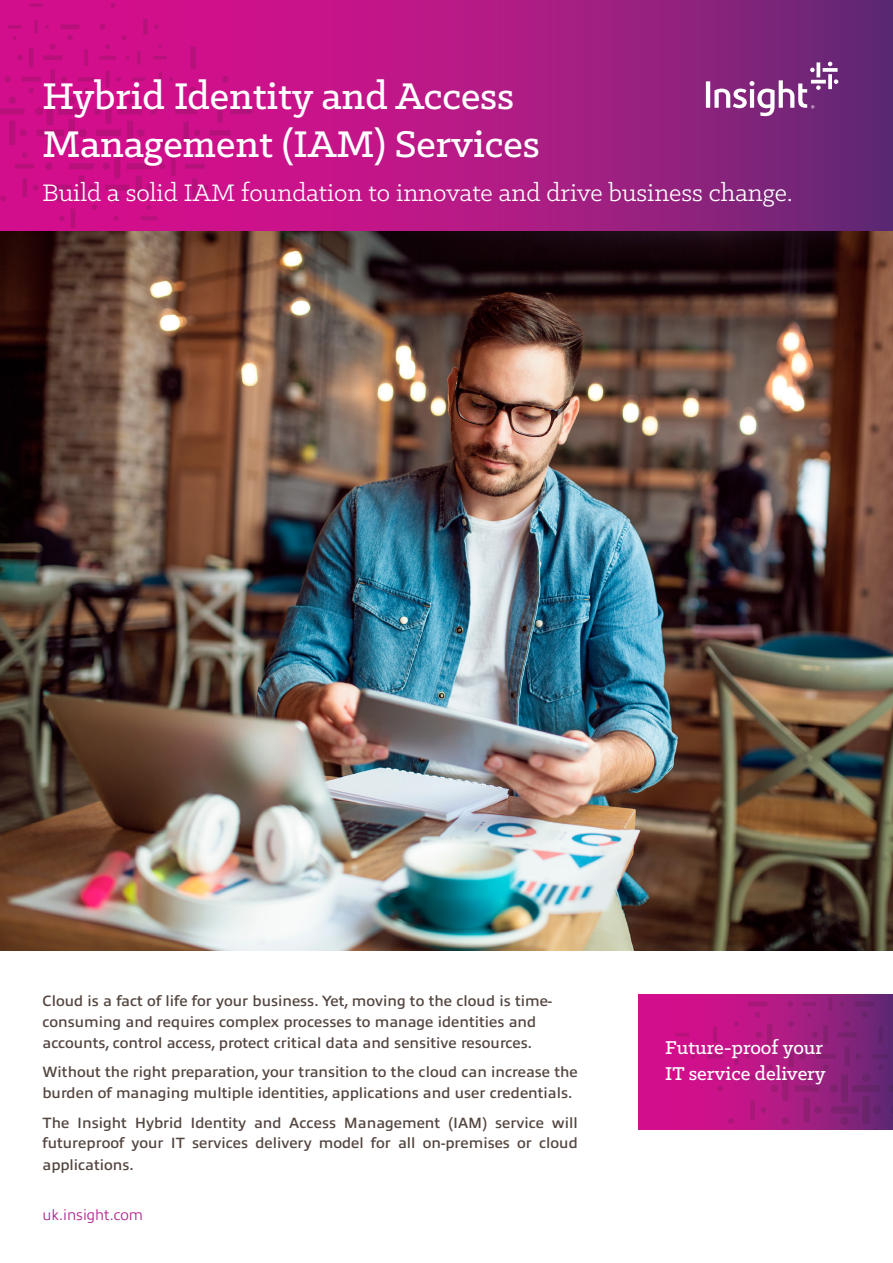
<style>
.page{position:relative;width:893px;height:1263px;background:#fff}
.page>*{position:absolute;margin:0;border:0;box-sizing:border-box;transform-origin:0 0}
.t1{font:500 42px "Klinic Slab";color:#fff}
.t2{font:27px "Klinic Slab";color:#fff}
.quote_white_out{font:500 21px/25.2px "Klinic Slab";color:#fff}
.Intro_copy{font:600 15px/21px "Allumi Pro";color:#544640}
.Intro_copy-2{font:300 15px "Allumi Pro";color:#b11c89}
</style>
<div class="page">
<svg style="left:252px;top:0;width:641px;height:231px;background:#a11d81"></svg>
<svg style="left:706px;top:62px;width:132px;height:54px;background:#944f93"></svg>
<svg style="left:0;top:0;width:252px;height:231px;background:#cd0e89"></svg>
<img style="left:0;top:231px;width:893px;height:719px">
<div style="left:639px;top:995px;width:254px;height:135px;background:#d20e8c"></div>
<svg style="left:675px;top:995px;width:218px;height:135px"></svg>
<p class="t1" style="left:43px;top:69px;width:473px">Hybrid Identity and Access</p>
<p class="t1" style="left:43px;top:117px;width:499px">Management (IAM) Services</p>
<p class="t2" style="left:43px;top:176px;width:751px">Build a solid IAM foundation to innovate and drive business change.</p>
<p class="Intro_copy" style="left:43px;top:989px;width:511px">Cloud is a fact of life for your business. Yet, moving to the cloud is time&shy;consuming and requires complex processes to manage identities and accounts, control access, protect critical data and sensitive resources.</p>
<p class="Intro_copy" style="left:43px;top:1060px;width:537px">Without the right preparation, your transition to the cloud can increase the burden of managing multiple identities, applications and user credentials.</p>
<p class="Intro_copy" style="left:43px;top:1111px;width:537px;text-align:justify">The Insight Hybrid Identity and Access Management (IAM) service will futureproof your IT services delivery model for all on-premises or cloud applications.</p>
<p class="Intro_copy-2" style="left:43px;top:1204px;width:102px">uk.insight.com</p>
<p class="quote_white_out" style="left:665px;top:1035px;width:162px">Future-proof your<br>IT service delivery</p>
</div>
